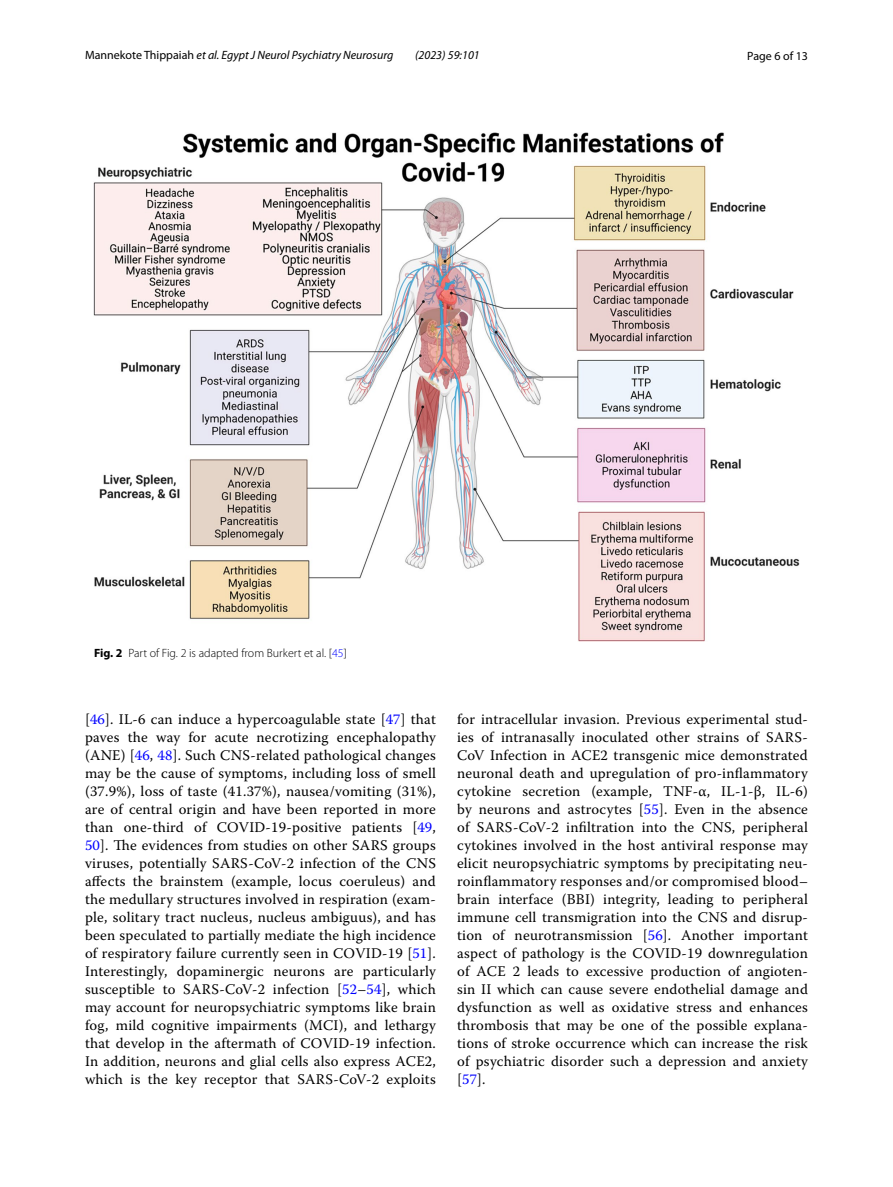
<style>
.page{position:relative;width:893px;height:1187px;background:#fff}
.page>*{position:absolute;margin:0;border:0;box-sizing:border-box;transform-origin:0 0}
.t1{font:14.7px/18px "Warnock Pro";letter-spacing:.015em;color:#000;text-align:justify}
.t2{font:italic 12px "Myriad Pro";color:#000}
.t3{font:300 12px "Myriad Pro";color:#000}
.t4{font:12px "Myriad Pro";color:#000}
.s1{font-style:normal}
.s2{font-weight:700}
.s3{color:#00f}
</style>
<div class="page">
<img style="left:94px;top:133px;width:705px;height:508px">
<p class="t2" style="left:85px;top:48px;width:310px"><span class="s1">Mannekote Thippaiah</span> et al. Egypt J Neurol Psychiatry Neurosurg</p>
<p class="t2" style="left:415px;top:48px;width:66px">(2023) 59:101</p>
<p class="t4" style="left:747px;top:48px;width:62px">Page 6 of 13</p>
<p class="t3" style="left:94px;top:646px;width:254px"><span class="s2">Fig. 2</span> Part of Fig. 2 is adapted from Burkert et al. [<span class="s3">45</span>]</p>
<p class="t1" style="left:85px;top:710px;width:352px">[<span class="s3">46</span>]. IL-6 can induce a hypercoagulable state [<span class="s3">47</span>] that paves the way for acute necrotizing encephalopathy (ANE) [<span class="s3">46</span>, <span class="s3">48</span>]. Such CNS-related pathological changes may be the cause of symptoms, including loss of smell (37.9%), loss of taste (41.37%), nausea/vomiting (31%), are of central origin and have been reported in more than one-third of COVID-19-positive patients [<span class="s3">49</span>, <span class="s3">50</span>]. The evidences from studies on other SARS groups viruses, potentially SARS-CoV-2 infection of the CNS affects the brainstem (example, locus coeruleus) and the medullary structures involved in respiration (exam&shy;ple, solitary tract nucleus, nucleus ambiguus), and has been speculated to partially mediate the high incidence of respiratory failure currently seen in COVID-19 [<span class="s3">51</span>].<br>Interestingly, dopaminergic neurons are particularly susceptible to SARS-CoV-2 infection [<span class="s3">52</span>–<span class="s3">54</span>], which may account for neuropsychiatric symptoms like brain fog, mild cognitive impairments (MCI), and lethargy that develop in the aftermath of COVID-19 infection.<br>In addition, neurons and glial cells also express ACE2, which is the key receptor that SARS-CoV-2 exploits</p>
<p class="t1" style="left:457px;top:710px;width:352px">for intracellular invasion. Previous experimental stud&shy;ies of intranasally inoculated other strains of SARS-CoV Infection in ACE2 transgenic mice demonstrated neuronal death and upregulation of pro-inflammatory cytokine secretion (example, TNF-α, IL-1-β, IL-6) by neurons and astrocytes [<span class="s3">55</span>]. Even in the absence of SARS-CoV-2 infiltration into the CNS, peripheral cytokines involved in the host antiviral response may elicit neuropsychiatric symptoms by precipitating neu&shy;roinflammatory responses and/or compromised blood– brain interface (BBI) integrity, leading to peripheral immune cell transmigration into the CNS and disrup&shy;tion of neurotransmission [<span class="s3">56</span>]. Another important aspect of pathology is the COVID-19 downregulation of ACE 2 leads to excessive production of angioten&shy;sin II which can cause severe endothelial damage and dysfunction as well as oxidative stress and enhances thrombosis that may be one of the possible explana&shy;tions of stroke occurrence which can increase the risk of psychiatric disorder such a depression and anxiety [<span class="s3">57</span>].</p>
</div>
